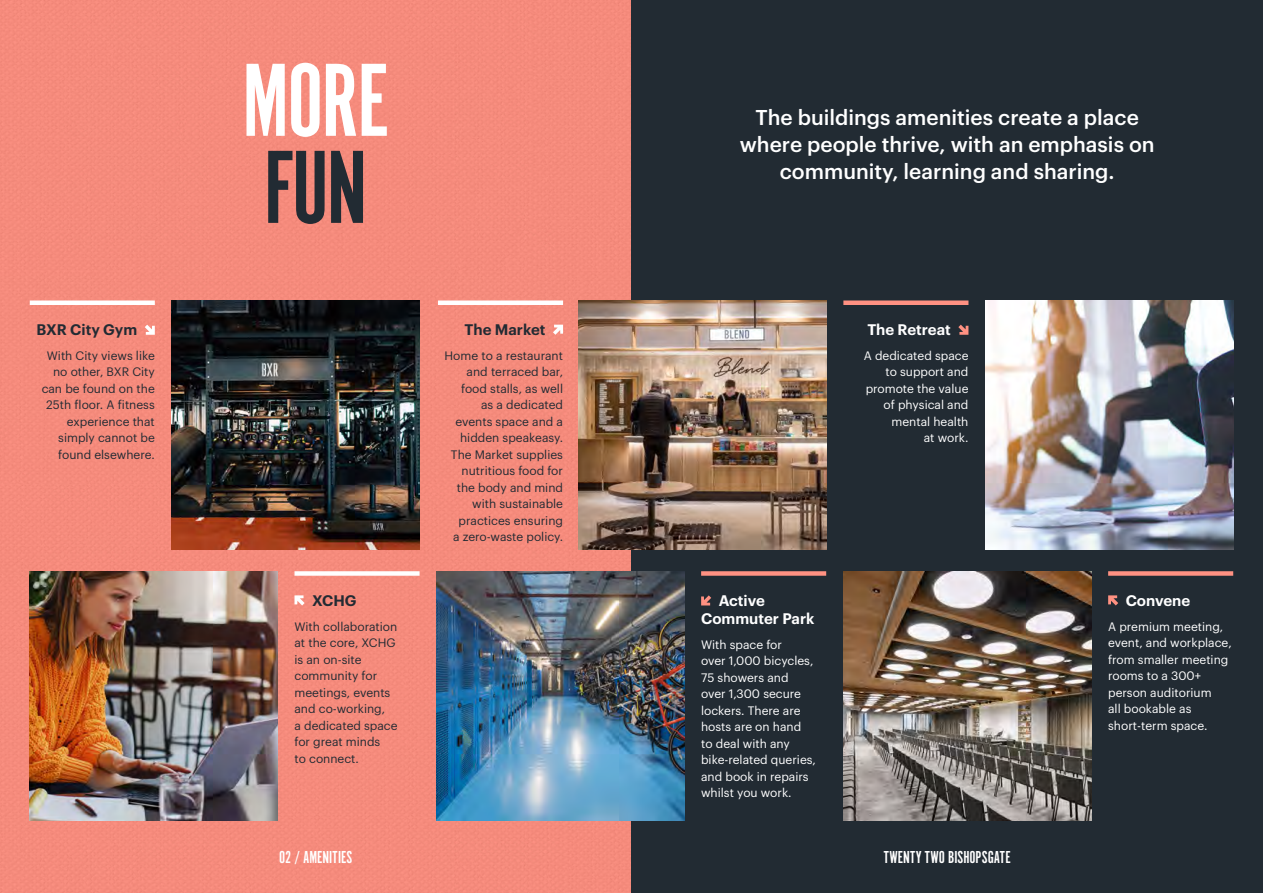
<style>
.page{position:relative;width:1263px;height:893px;background:#fff}
.page>*{position:absolute;margin:0;border:0;box-sizing:border-box;transform-origin:0 0}
.t1{font:108px "Alternate Got No 1 D";color:#fff}
.t2{font:108px "Alternate Got No 1 D";color:#222b33}
.t3{font:500 21px/27px "Graphik";color:#fff;text-align:center}
.t4{font:18px "Alternate Got No 1 D";color:#fff}
.t5{font:600 15px/18px "Graphik";color:#fff}
.t6{font:600 15px "Graphik";color:#222b33}
.t7{font:12px/16.5px "Graphik";color:#222b33;text-align:right}
.t8{font:12px/16.5px "Graphik";color:#fff}
</style>
<div class="page">
<div style="left:0;top:0;width:631px;height:893px;background:#f58b7c"></div>
<div style="left:631px;top:0;width:632px;height:893px;background:#222b33"></div>
<div style="left:701px;top:571px;width:125px;height:5px;background:#ff9182"></div>
<svg style="left:701px;top:595px;width:10px;height:10px"></svg>
<div style="left:294px;top:571px;width:126px;height:5px;background:#fff"></div>
<svg style="left:294px;top:595px;width:11px;height:10px"></svg>
<img style="left:30px;top:571px;width:247px;height:250px">
<img style="left:437px;top:571px;width:247px;height:250px">
<div style="left:30px;top:300px;width:125px;height:5px;background:#fff"></div>
<svg style="left:145px;top:325px;width:10px;height:10px"></svg>
<img style="left:172px;top:300px;width:248px;height:250px">
<img style="left:579px;top:300px;width:247px;height:250px">
<div style="left:438px;top:300px;width:125px;height:5px;background:#fff"></div>
<svg style="left:553px;top:325px;width:10px;height:10px"></svg>
<img style="left:843px;top:571px;width:248px;height:250px">
<div style="left:1108px;top:571px;width:125px;height:5px;background:#ff9182"></div>
<svg style="left:1108px;top:595px;width:10px;height:10px"></svg>
<img style="left:985px;top:300px;width:248px;height:250px">
<div style="left:843px;top:300px;width:125px;height:5px;background:#ff9182"></div>
<svg style="left:958px;top:325px;width:10px;height:10px"></svg>
<p class="t6" style="left:37px;top:318px;width:102px">BXR City Gym</p>
<p class="t7" style="left:42px;top:346px;width:115px">With City views like no other, BXR City can be found on the<br>25th floor. A fitness experience that simply cannot be found elsewhere.</p>
<h1 class="t1" style="left:242px;top:43px;width:148px">MORE</h1>
<h1 class="t2" style="left:264px;top:130px;width:105px">FUN</h1>
<p class="t6" style="left:312px;top:589px;width:46px">XCHG</p>
<p class="t7" style="left:294px;top:617px;width:105px;text-align:left">With collaboration at the core, XCHG is an on-site community for meetings, events and co-working,<br>a dedicated space for great minds<br>to connect.</p>
<p class="t6" style="left:464px;top:318px;width:82px">The Market</p>
<p class="t7" style="left:444px;top:346px;width:120px">Home to a restaurant and terraced bar, food stalls, as well<br>as a dedicated events space and a hidden speakeasy.<br>The Market supplies nutritious food for the body and mind with sustainable practices ensuring<br>a zero-waste policy.</p>
<h2 class="t3" style="left:740px;top:102px;width:416px">The buildings amenities create a place where people thrive, with an emphasis on community, learning and sharing.</h2>
<p class="t5" style="left:867px;top:319px;width:85px">The Retreat</p>
<p class="t8" style="left:864px;top:346px;width:106px;text-align:right">A dedicated space to support and promote the value of physical and mental health<br>at work.</p>
<p class="t5" style="left:701px;top:590px;width:115px;text-indent:18px">Active<br>Commuter Park</p>
<p class="t8" style="left:701px;top:635px;width:116px">With space for<br>over 1,000 bicycles,<br>75 showers and over 1,300 secure lockers. There are hosts are on hand<br>to deal with any bike-related queries, and book in repairs whilst you work.</p>
<p class="t5" style="left:1126px;top:590px;width:66px">Convene</p>
<p class="t8" style="left:1108px;top:617px;width:125px">A premium meeting, event, and workplace, from smaller meeting rooms to a 300+ person auditorium<br>all bookable as short-term space.</p>
<h3 class="t4" style="left:279px;top:848px;width:75px">02 / AMENITIES</h3>
<h3 class="t4" style="left:884px;top:848px;width:128px">TWENTY TWO BISHOPSGATE</h3>
</div>
